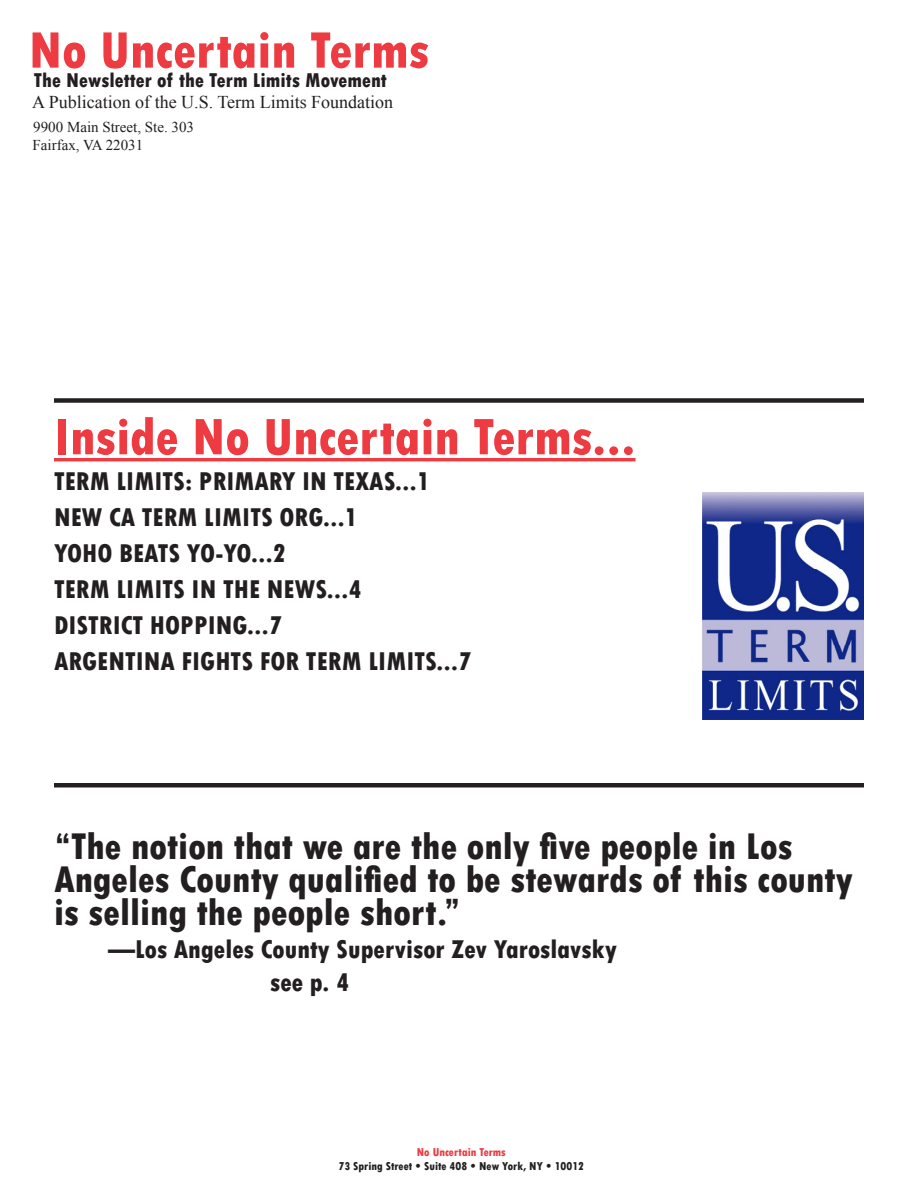
<style>
.page{position:relative;width:918px;height:1188px;background:#fff}
.page>*{position:absolute;margin:0;border:0;box-sizing:border-box;transform-origin:0 0}
.t1{font:800 condensed 54px "Tw Cen";color:#ee3a41}
.lastpage__blown_quot{font:800 condensed 39px/33px "Tw Cen";color:#231f20}
.lastpage__attributio{font:800 condensed 27px "Tw Cen";color:#231f20}
.t2{font:800 condensed 21px "Tw Cen";color:#231f20}
.t3{font:18px "Times New Roman";color:#231f20}
.t4{font:15px "Times New Roman";color:#231f20}
.t5{font:800 condensed 12px "Tw Cen";color:#231f20}
.t6{font:800 condensed 12px "Tw Cen";color:#ee3a41}
</style>
<div class="page">
<div style="left:54px;top:398px;width:810px;height:5px;background:#231f20"></div>
<hr style="left:54px;top:458px;width:582px;height:3px;background:#ee3a41">
<div style="left:54px;top:783px;width:810px;height:5px;background:#231f20"></div>
<img style="left:702px;top:493px;width:162px;height:227px">
<p class="t1" style="left:29px;top:18px;width:402px">No Uncertain Terms</p>
<p class="t2" style="left:34px;top:68px;width:355px">The Newsletter of the Term Limits Movement</p>
<p class="t3" style="left:32px;top:90px;width:362px">A Publication of the U.S. Term Limits Foundation</p>
<p class="t4" style="left:33px;top:116px;width:162px">9900 Main Street, Ste. 303</p>
<p class="t4" style="left:33px;top:134px;width:112px">Fairfax, VA 22031</p>
<p class="t1" style="left:54px;top:405px;width:583px">Inside No Uncertain Terms...</p>
<p class="lastpage__attributio" style="left:54px;top:466px;width:377px">TERM LIMITS: PRIMARY IN TEXAS...1</p>
<p class="lastpage__attributio" style="left:54px;top:502px;width:305px">NEW CA TERM LIMITS ORG...1</p>
<p class="lastpage__attributio" style="left:54px;top:538px;width:233px">YOHO BEATS YO-YO...2</p>
<p class="lastpage__attributio" style="left:54px;top:574px;width:309px">TERM LIMITS IN THE NEWS...4</p>
<p class="lastpage__attributio" style="left:54px;top:610px;width:230px">DISTRICT HOPPING...7</p>
<p class="lastpage__attributio" style="left:54px;top:646px;width:419px">ARGENTINA FIGHTS FOR TERM LIMITS...7</p>
<p class="lastpage__blown_quot" style="left:54px;top:830px;width:800px">“The notion that we are the only five people in Los<br>Angeles County qualified to be stewards of this county is selling the people short.”</p>
<p class="lastpage__attributio" style="left:108px;top:933px;width:510px">—Los Angeles County Supervisor Zev Yaroslavsky</p>
<p class="lastpage__attributio" style="left:270px;top:966px;width:81px">see p. 4</p>
<p class="t6" style="left:417px;top:1145px;width:91px">No Uncertain Terms</p>
<p class="t5" style="left:339px;top:1159px;width:247px">73 Spring Street • Suite 408 • New York, NY • 10012</p>
</div>
